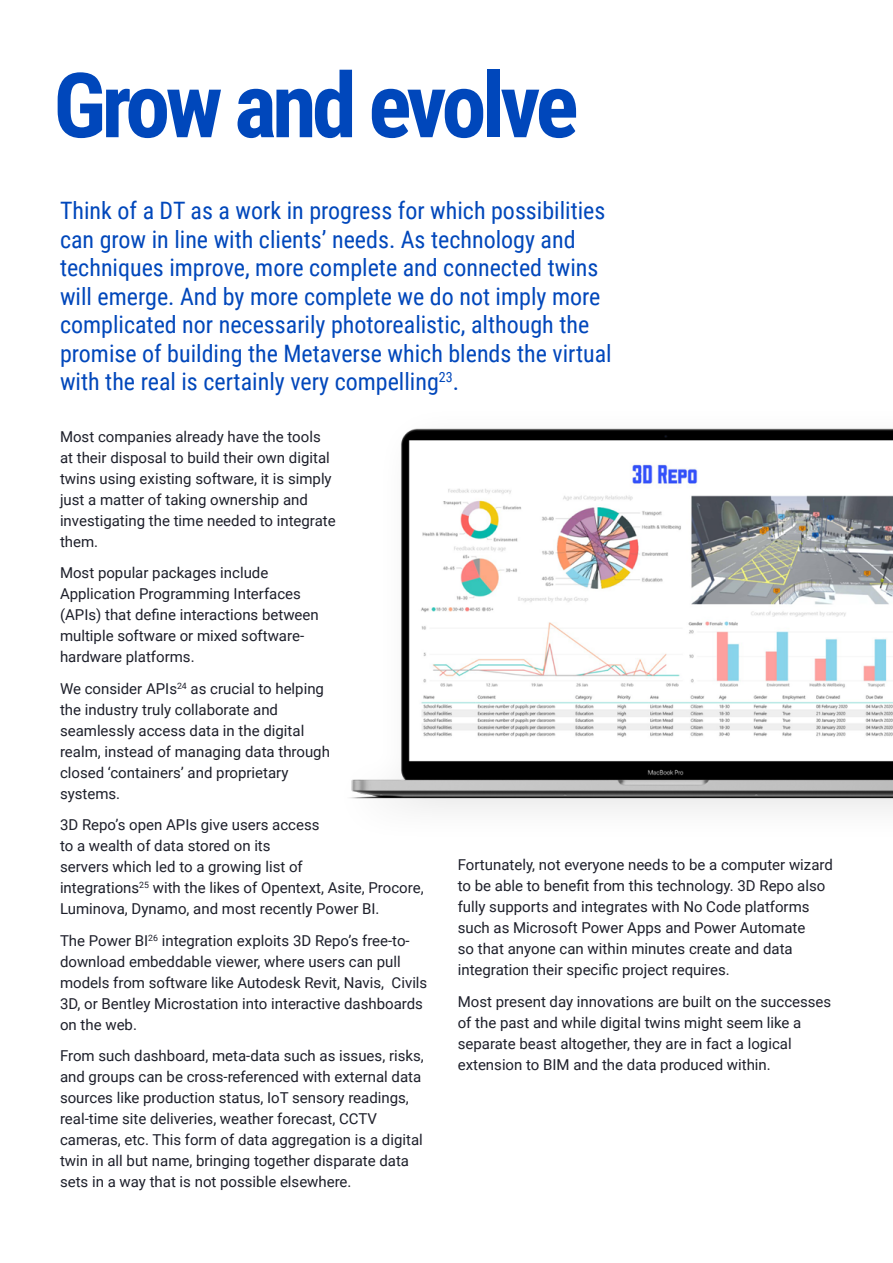
<style>
.page{position:relative;width:893px;height:1263px;background:#fff}
.page>*{position:absolute;margin:0;border:0;box-sizing:border-box;transform-origin:0 0}
.t1{font:700 90px "Roboto Condensed";letter-spacing:-.05em;color:#0047bb}
.t2{font:24px/28.5px "Roboto Condensed";color:#0047bb}
.t3{font:15px/21px "Roboto";color:#1d1f2a}
</style>
<div class="page">
<img style="left:350px;top:428px;width:543px;height:377px">
<h1 class="t1" style="left:53px;top:42px;width:527px">Grow and evolve</h1>
<p class="t2" style="left:60px;top:196px;width:553px">Think of a DT as a work in progress for which possibilities can grow in line with clients’ needs. As technology and techniques improve, more complete and connected twins will emerge. And by more complete we do not imply more complicated nor necessarily photorealistic, although the promise of building the Metaverse which blends the virtual with the real is certainly very compelling<sup>23</sup>.</p>
<p class="t3" style="left:60px;top:425px;width:277px">Most companies already have the tools at their disposal to build their own digital twins using existing software, it is simply just a matter of taking ownership and investigating the time needed to integrate them.</p>
<p class="t3" style="left:60px;top:562px;width:260px">Most popular packages include Application Programming Interfaces (APIs) that define interactions between multiple software or mixed software&shy;hardware platforms.</p>
<p class="t3" style="left:60px;top:677px;width:271px">We consider APIs<sup>24</sup> as crucial to helping the industry truly collaborate and seamlessly access data in the digital realm, instead of managing data through closed ‘containers’ and proprietary systems.</p>
<p class="t3" style="left:60px;top:814px;width:365px">3D Repo’s open APIs give users access<br>to a wealth of data stored on its<br>servers which led to a growing list of<br>integrations<sup>25</sup> with the likes of Opentext, Asite, Procore, Luminova, Dynamo, and most recently Power BI.</p>
<p class="t3" style="left:60px;top:929px;width:369px">The Power BI<sup>26</sup> integration exploits 3D Repo’s free-to&shy;download embeddable viewer, where users can pull models from software like Autodesk Revit, Navis, Civils 3D, or Bentley Microstation into interactive dashboards on the web.</p>
<p class="t3" style="left:60px;top:1045px;width:365px">From such dashboard, meta-data such as issues, risks, and groups can be cross-referenced with external data sources like production status, IoT sensory readings, real-time site deliveries, weather forecast, CCTV cameras, etc. This form of data aggregation is a digital twin in all but name, bringing together disparate data sets in a way that is not possible elsewhere.</p>
<p class="t3" style="left:458px;top:854px;width:377px">Fortunately, not everyone needs to be a computer wizard to be able to benefit from this technology. 3D Repo also fully supports and integrates with No Code platforms such as Microsoft Power Apps and Power Automate<br>so that anyone can within minutes create and data integration their specific project requires.</p>
<p class="t3" style="left:458px;top:990px;width:375px">Most present day innovations are built on the successes of the past and while digital twins might seem like a separate beast altogether, they are in fact a logical extension to BIM and the data produced within.</p>
</div>
